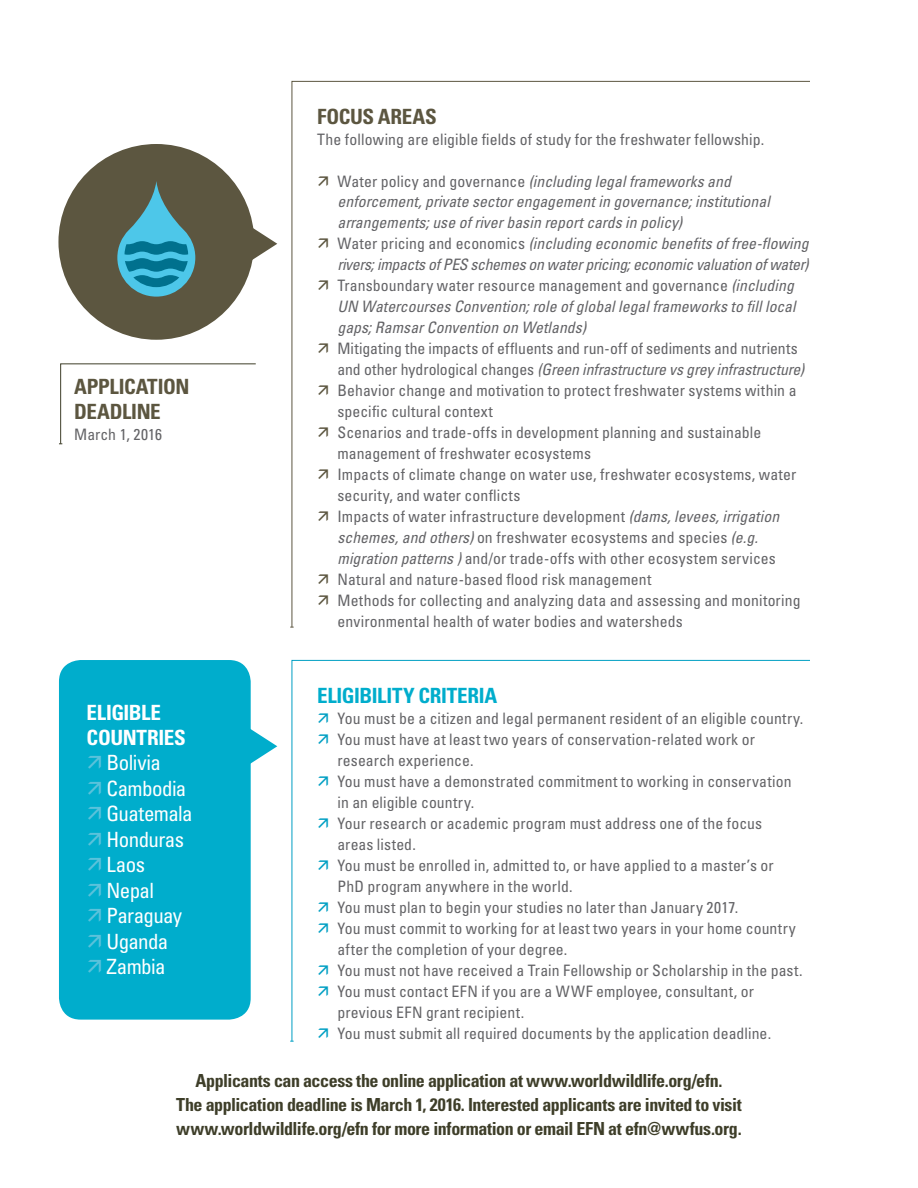
<style>
.page{position:relative;width:918px;height:1188px;background:#fff}
.page>*{position:absolute;margin:0;border:0;box-sizing:border-box;transform-origin:0 0}
.t1{font:condensed 21px/25.5px "Univers";letter-spacing:-.03em;color:#fff}
.t2{font:700 condensed 21px/25.2px "Univers";letter-spacing:-.015em;color:#5c5640}
.t3{font:700 condensed 21px "Univers";letter-spacing:-.015em;color:#00adcc}
.t4{font:700 condensed 21px/25.2px "Univers";letter-spacing:-.02em;color:#fff}
.t5{font:700 condensed 18px/24px "Univers";letter-spacing:-.025em;color:#3e3e29;text-align:center}
.t6{font:condensed 15.75px/21px "Univers";letter-spacing:.005em;color:#636366}
.t7{font:italic condensed 15.75px/21px "Univers";color:#636366}
.s1{font-style:normal}
.s2{font-style:italic}
</style>
<div class="page">
<svg style="left:291px;top:81px;width:519px;height:546px"></svg>
<svg style="left:291px;top:660px;width:519px;height:381px"></svg>
<svg style="left:251px;top:729px;width:26px;height:35px"></svg>
<div style="left:59px;top:660px;width:192px;height:360px;background:#00adcc;border-radius:22px"></div>
<div style="left:58px;top:144px;width:196px;height:196px;background:#5c5640;border-radius:50%"></div>
<svg style="left:59px;top:363px;width:197px;height:82px"></svg>
<svg style="left:117px;top:181px;width:160px;height:116px"></svg>
<svg style="left:319px;top:176px;width:9px;height:10px"></svg>
<svg style="left:319px;top:239px;width:9px;height:10px"></svg>
<svg style="left:319px;top:281px;width:9px;height:10px"></svg>
<svg style="left:319px;top:344px;width:9px;height:10px"></svg>
<svg style="left:319px;top:386px;width:9px;height:10px"></svg>
<svg style="left:319px;top:428px;width:9px;height:10px"></svg>
<svg style="left:319px;top:470px;width:9px;height:10px"></svg>
<svg style="left:319px;top:512px;width:9px;height:10px"></svg>
<svg style="left:319px;top:575px;width:9px;height:9px"></svg>
<svg style="left:319px;top:596px;width:9px;height:9px"></svg>
<svg style="left:319px;top:714px;width:9px;height:9px"></svg>
<svg style="left:319px;top:735px;width:9px;height:9px"></svg>
<svg style="left:319px;top:777px;width:9px;height:9px"></svg>
<svg style="left:319px;top:819px;width:9px;height:9px"></svg>
<svg style="left:319px;top:861px;width:9px;height:9px"></svg>
<svg style="left:319px;top:903px;width:9px;height:9px"></svg>
<svg style="left:319px;top:924px;width:9px;height:9px"></svg>
<svg style="left:319px;top:966px;width:9px;height:9px"></svg>
<svg style="left:319px;top:987px;width:9px;height:9px"></svg>
<svg style="left:319px;top:1029px;width:9px;height:9px"></svg>
<h1 class="t2" style="left:74px;top:374px;width:117px">APPLICATION<br>DEADLINE</h1>
<p class="t6" style="left:74px;top:424px;width:90px">March 1, 2016</p>
<h1 class="t2" style="left:317px;top:104px;width:121px">FOCUS AREAS</h1>
<p class="t6" style="left:317px;top:129px;width:449px">The following are eligible fields of study for the freshwater fellowship.</p>
<p class="t7" style="left:338px;top:170px;width:473px"><span class="s1">Water policy and governance</span> (including legal frameworks and enforcement, private sector engagement in governance; institutional arrangements; use of river basin report cards in policy)<br><span class="s1">Water pricing and economics</span> (including economic benefits of free-flowing rivers; impacts of PES schemes on water pricing; economic valuation of water)<br><span class="s1">Transboundary water resource management and governance</span> (including UN Watercourses Convention; role of global legal frameworks to fill local gaps; Ramsar Convention on Wetlands)</p>
<p class="t6" style="left:338px;top:338px;width:468px">Mitigating the impacts of effluents and run-off of sediments and nutrients and other hydrological changes <span class="s2">(Green infrastructure vs grey infrastructure)<br></span>Behavior change and motivation to protect freshwater systems within a specific cultural context<br>Scenarios and trade-offs in development planning and sustainable management of freshwater ecosystems<br>Impacts of climate change on water use, freshwater ecosystems, water security, and water conflicts<br>Impacts of water infrastructure development <span class="s2">(dams, levees, irrigation schemes, and others)</span> on freshwater ecosystems and species <span class="s2">(e.g. migration patterns )</span> and/or trade-offs with other ecosystem services Natural and nature-based flood risk management<br>Methods for collecting and analyzing data and assessing and monitoring environmental health of water bodies and watersheds</p>
<h1 class="t3" style="left:317px;top:683px;width:182px">ELIGIBILITY CRITERIA</h1>
<p class="t6" style="left:338px;top:708px;width:467px">You must be a citizen and legal permanent resident of an eligible country.<br>You must have at least two years of conservation-related work or research experience.<br>You must have a demonstrated commitment to working in conservation in an eligible country.<br>Your research or academic program must address one of the focus<br>areas listed.<br>You must be enrolled in, admitted to, or have applied to a master’s or PhD program anywhere in the world.<br>You must plan to begin your studies no later than January 2017.<br>You must commit to working for at least two years in your home country after the completion of your degree.<br>You must not have received a Train Fellowship or Scholarship in the past.<br>You must contact EFN if you are a WWF employee, consultant, or previous EFN grant recipient.<br>You must submit all required documents by the application deadline.</p>
<p class="t5" style="left:176px;top:1068px;width:567px">Applicants can access the online application at www.worldwildlife.org/efn.<br>The application deadline is March 1, 2016. Interested applicants are invited to visit www.worldwildlife.org/efn for more information or email EFN at efn@wwfus.org.</p>
<h1 class="t4" style="left:87px;top:699px;width:101px">ELIGIBLE<br>COUNTRIES</h1>
<h1 class="t1" style="left:107px;top:750px;width:88px">Bolivia<br>Cambodia<br>Guatemala<br>Honduras<br>Laos<br>Nepal<br>Paraguay<br>Uganda<br>Zambia</h1>
</div>
